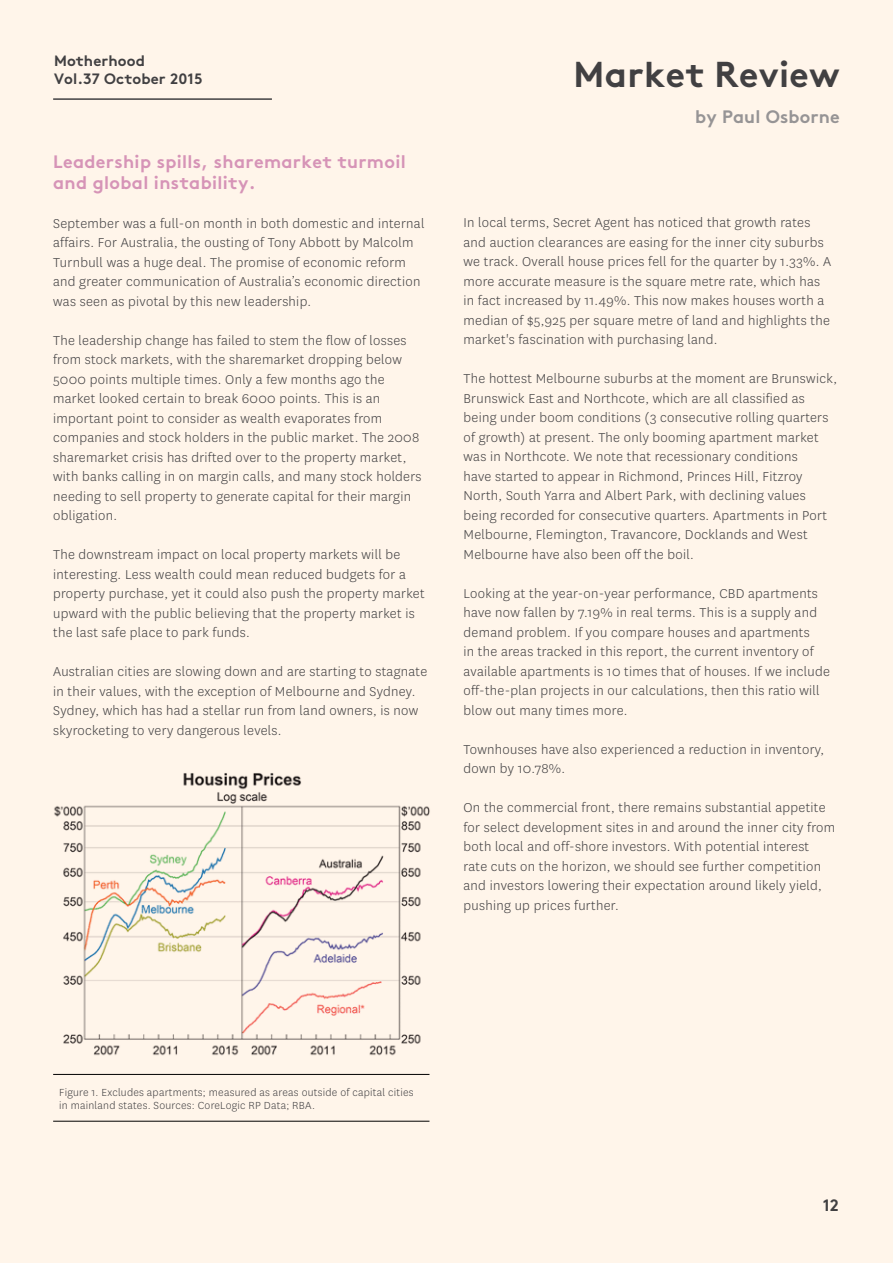
<style>
.page{position:relative;width:893px;height:1263px;background:#fff5ea}
.page>*{position:absolute;margin:0;border:0;box-sizing:border-box;transform-origin:0 0}
.t1{font:700 36px "AS Brown Pro";letter-spacing:.01em;color:#414042}
.t2{font:700 18px/21px "AS Brown Pro";letter-spacing:.02em;color:#d694b7}
.t3{font:700 18px "AS Brown Pro";letter-spacing:.01em;color:#969495}
.t4{font:700 16.5px "AS Brown Pro";color:#414042}
.t5{font:300 15px/19.5px "National";letter-spacing:.02em;color:#414042}
.t6{font:700 15px/18px "AS Brown Pro";letter-spacing:.01em;color:#414042}
.t7{font:300 12px/13.5px "National";letter-spacing:.02em;color:#414042}
</style>
<div class="page">
<hr style="left:53px;top:98px;width:219px;height:2px;background:#414042">
<img style="left:54px;top:773px;width:376px;height:283px">
<hr style="left:53px;top:1074px;width:376px;height:1px;background:#000">
<hr style="left:53px;top:1121px;width:376px;height:1px;background:#000">
<p class="t6" style="left:54px;top:50px;width:150px">Motherhood<br>Vol.37 October 2015</p>
<h1 class="t1" style="left:574px;top:47px;width:268px">Market Review</h1>
<p class="t3" style="left:695px;top:103px;width:146px">by Paul Osborne</p>
<p class="t2" style="left:53px;top:149px;width:354px">Leadership spills, sharemarket turmoil and global instability.</p>
<p class="t5" style="left:53px;top:213px;width:373px">September was a full-on month in both domestic and internal affairs. For Australia, the ousting of Tony Abbott by Malcolm Turnbull was a huge deal. The promise of economic reform and greater communication of Australia’s economic direction was seen as pivotal by this new leadership.</p>
<p class="t5" style="left:53px;top:330px;width:370px">The leadership change has failed to stem the flow of losses from stock markets, with the sharemarket dropping below 5000 points multiple times. Only a few months ago the market looked certain to break 6000 points. This is an important point to consider as wealth evaporates from companies and stock holders in the public market. The 2008 sharemarket crisis has drifted over to the property market, with banks calling in on margin calls, and many stock holders needing to sell property to generate capital for their margin obligation.</p>
<p class="t5" style="left:53px;top:544px;width:373px">The downstream impact on local property markets will be interesting. Less wealth could mean reduced budgets for a property purchase, yet it could also push the property market upward with the public believing that the property market is the last safe place to park funds.</p>
<p class="t5" style="left:53px;top:661px;width:376px">Australian cities are slowing down and are starting to stagnate in their values, with the exception of Melbourne and Sydney.<br>Sydney, which has had a stellar run from land owners, is now skyrocketing to very dangerous levels.</p>
<p class="t5" style="left:463px;top:213px;width:369px">In local terms, Secret Agent has noticed that growth rates and auction clearances are easing for the inner city suburbs we track. Overall house prices fell for the quarter by 1.33%. A more accurate measure is the square metre rate, which has in fact increased by 11.49%. This now makes houses worth a median of $5,925 per square metre of land and highlights the market's fascination with purchasing land.</p>
<p class="t5" style="left:463px;top:369px;width:375px">The hottest Melbourne suburbs at the moment are Brunswick, Brunswick East and Northcote, which are all classified as being under boom conditions (3 consecutive rolling quarters of growth) at present. The only booming apartment market was in Northcote. We note that recessionary conditions<br>have started to appear in Richmond, Princes Hill, Fitzroy North, South Yarra and Albert Park, with declining values being recorded for consecutive quarters. Apartments in Port Melbourne, Flemington, Travancore, Docklands and West Melbourne have also been off the boil.</p>
<p class="t5" style="left:463px;top:583px;width:368px">Looking at the year-on-year performance, CBD apartments have now fallen by 7.19% in real terms. This is a supply and demand problem. If you compare houses and apartments<br>in the areas tracked in this report, the current inventory of available apartments is 10 times that of houses. If we include off-the-plan projects in our calculations, then this ratio will blow out many times more.</p>
<p class="t5" style="left:463px;top:739px;width:362px">Townhouses have also experienced a reduction in inventory, down by 10.78%.</p>
<p class="t5" style="left:463px;top:798px;width:373px">On the commercial front, there remains substantial appetite for select development sites in and around the inner city from both local and off-shore investors. With potential interest rate cuts on the horizon, we should see further competition and investors lowering their expectation around likely yield, pushing up prices further.</p>
<p class="t7" style="left:59px;top:1085px;width:356px">Figure 1. Excludes apartments; measured as areas outside of capital cities in mainland states. Sources: CoreLogic RP Data; RBA.</p>
<p class="t4" style="left:823px;top:1192px;width:18px">12</p>
</div>
